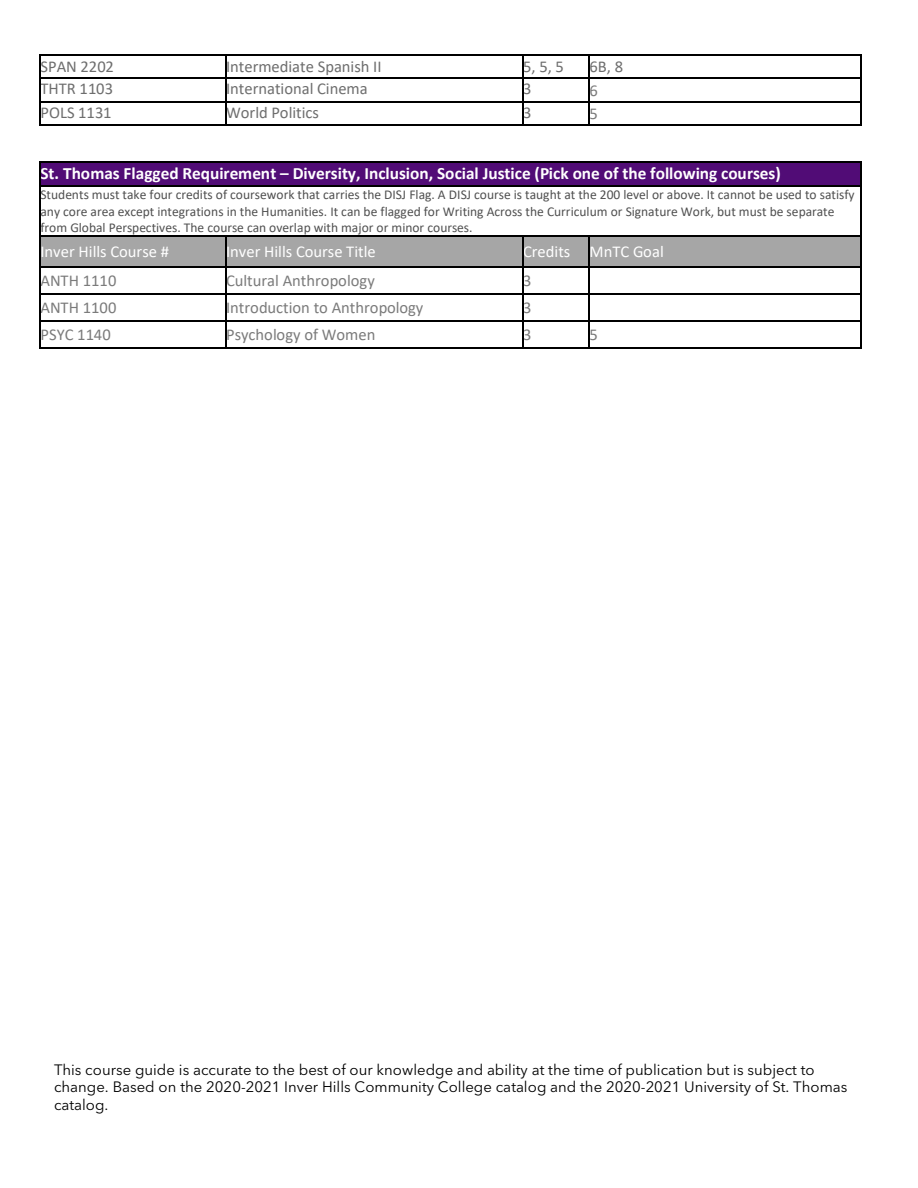
<style>
.page{position:relative;width:918px;height:1188px;background:#fff}
.page>*{position:absolute;margin:0;border:0;box-sizing:border-box;transform-origin:0 0}
.t1{font:700 17.25px "Calibri";color:#fff}
.t2{font:16.5px "Calibri";color:#7b7b7b}
.t3{font:16.5px "Calibri";color:#6e6e6e}
.t4{font:16.5px "Calibri";color:#fff}
.t5{font:15px/17.7px "Avenir Next LT Pro";color:#000}
.t6{font:13.5px/16.5px "Calibri";color:#505050}
</style>
<div class="page">
<hr style="left:40px;top:54px;width:185px;height:1px;background:#000">
<hr style="left:226px;top:54px;width:296px;height:1px;background:#000">
<hr style="left:523px;top:54px;width:65px;height:1px;background:#000">
<hr style="left:590px;top:54px;width:271px;height:1px;background:#000">
<hr style="left:588px;top:55px;width:2px;height:23px;background:#000">
<hr style="left:40px;top:78px;width:185px;height:1px;background:#000">
<hr style="left:226px;top:78px;width:296px;height:1px;background:#000">
<hr style="left:523px;top:78px;width:65px;height:1px;background:#000">
<hr style="left:590px;top:78px;width:271px;height:1px;background:#000">
<hr style="left:588px;top:79px;width:2px;height:22px;background:#000">
<hr style="left:40px;top:101px;width:185px;height:1px;background:#000">
<hr style="left:226px;top:101px;width:296px;height:1px;background:#000">
<hr style="left:523px;top:101px;width:65px;height:1px;background:#000">
<hr style="left:590px;top:101px;width:271px;height:1px;background:#000">
<svg style="left:39px;top:54px;width:1px;height:72px"></svg>
<hr style="left:40px;top:125px;width:185px;height:1px;background:#000">
<svg style="left:225px;top:54px;width:1px;height:72px"></svg>
<hr style="left:226px;top:125px;width:296px;height:1px;background:#000">
<svg style="left:522px;top:54px;width:1px;height:72px"></svg>
<hr style="left:523px;top:125px;width:65px;height:1px;background:#000">
<hr style="left:588px;top:102px;width:2px;height:23px;background:#000">
<hr style="left:590px;top:125px;width:271px;height:1px;background:#000">
<svg style="left:861px;top:54px;width:1px;height:72px"></svg>
<div style="left:40px;top:163px;width:821px;height:22px;background:#510c76"></div>
<hr style="left:40px;top:161px;width:821px;height:2px;background:#000">
<svg style="left:39px;top:161px;width:1px;height:25px"></svg>
<hr style="left:40px;top:185px;width:821px;height:1px;background:#000">
<svg style="left:861px;top:161px;width:1px;height:25px"></svg>
<hr style="left:39px;top:186px;width:1px;height:50px;background:#000">
<hr style="left:861px;top:186px;width:1px;height:50px;background:#000">
<div style="left:40px;top:237px;width:185px;height:29px;background:#a6a6a6"></div>
<div style="left:226px;top:237px;width:296px;height:29px;background:#a6a6a6"></div>
<div style="left:523px;top:237px;width:65px;height:29px;background:#a6a6a6"></div>
<div style="left:590px;top:237px;width:271px;height:29px;background:#a6a6a6"></div>
<hr style="left:40px;top:236px;width:185px;height:1px;background:#000">
<hr style="left:226px;top:236px;width:296px;height:1px;background:#000">
<hr style="left:523px;top:236px;width:65px;height:1px;background:#000">
<hr style="left:590px;top:236px;width:271px;height:1px;background:#000">
<hr style="left:588px;top:237px;width:2px;height:29px;background:#000">
<hr style="left:40px;top:266px;width:185px;height:1px;background:#000">
<hr style="left:226px;top:266px;width:296px;height:1px;background:#000">
<hr style="left:523px;top:266px;width:65px;height:1px;background:#000">
<hr style="left:590px;top:266px;width:271px;height:1px;background:#000">
<hr style="left:588px;top:267px;width:2px;height:26px;background:#000">
<hr style="left:40px;top:293px;width:185px;height:1px;background:#000">
<hr style="left:226px;top:293px;width:296px;height:1px;background:#000">
<hr style="left:523px;top:293px;width:65px;height:1px;background:#000">
<hr style="left:590px;top:293px;width:271px;height:1px;background:#000">
<hr style="left:588px;top:294px;width:2px;height:26px;background:#000">
<hr style="left:40px;top:320px;width:185px;height:1px;background:#000">
<hr style="left:226px;top:320px;width:296px;height:1px;background:#000">
<hr style="left:523px;top:320px;width:65px;height:1px;background:#000">
<hr style="left:590px;top:320px;width:271px;height:1px;background:#000">
<svg style="left:39px;top:236px;width:1px;height:112px"></svg>
<hr style="left:40px;top:347px;width:185px;height:1px;background:#000">
<svg style="left:225px;top:236px;width:1px;height:112px"></svg>
<hr style="left:226px;top:347px;width:296px;height:1px;background:#000">
<svg style="left:522px;top:236px;width:1px;height:112px"></svg>
<hr style="left:523px;top:347px;width:65px;height:1px;background:#000">
<hr style="left:588px;top:321px;width:2px;height:26px;background:#000">
<hr style="left:590px;top:347px;width:271px;height:1px;background:#000">
<svg style="left:861px;top:236px;width:1px;height:112px"></svg>
<p class="t3" style="left:40px;top:55px;width:75px">SPAN 2202</p>
<p class="t3" style="left:226px;top:55px;width:157px">Intermediate Spanish II</p>
<p class="t3" style="left:523px;top:55px;width:42px">5, 5, 5</p>
<p class="t3" style="left:590px;top:55px;width:35px">6B, 8</p>
<p class="t3" style="left:40px;top:77px;width:74px">THTR 1103</p>
<p class="t3" style="left:226px;top:77px;width:143px">International Cinema</p>
<p class="t3" style="left:523px;top:77px;width:10px">3</p>
<p class="t2" style="left:590px;top:79px;width:10px">6</p>
<p class="t3" style="left:40px;top:101px;width:73px">POLS 1131</p>
<p class="t3" style="left:226px;top:101px;width:95px">World Politics</p>
<p class="t3" style="left:523px;top:101px;width:10px">3</p>
<p class="t2" style="left:590px;top:102px;width:10px">5</p>
<p class="t1" style="left:40px;top:161px;width:742px">St. Thomas Flagged Requirement – Diversity, Inclusion, Social Justice (Pick one of the following courses)</p>
<p class="t6" style="left:40px;top:186px;width:816px">Students must take four credits of coursework that carries the DISJ Flag. A DISJ course is taught at the 200 level or above. It cannot be used to satisfy any core area except integrations in the Humanities. It can be flagged for Writing Across the Curriculum or Signature Work, but must be separate from Global Perspectives. The course can overlap with major or minor courses.</p>
<p class="t4" style="left:40px;top:240px;width:130px">Inver Hills Course #</p>
<p class="t4" style="left:226px;top:240px;width:151px">Inver Hills Course Title</p>
<p class="t4" style="left:523px;top:240px;width:49px">Credits</p>
<p class="t4" style="left:590px;top:240px;width:76px">MnTC Goal</p>
<p class="t2" style="left:40px;top:269px;width:77px">ANTH 1110</p>
<p class="t2" style="left:226px;top:269px;width:150px">Cultural Anthropology</p>
<p class="t2" style="left:523px;top:269px;width:10px">3</p>
<p class="t2" style="left:40px;top:296px;width:77px">ANTH 1100</p>
<p class="t2" style="left:226px;top:296px;width:199px">Introduction to Anthropology</p>
<p class="t2" style="left:523px;top:296px;width:10px">3</p>
<p class="t2" style="left:40px;top:323px;width:72px">PSYC 1140</p>
<p class="t2" style="left:226px;top:323px;width:151px">Psychology of Women</p>
<p class="t2" style="left:523px;top:323px;width:10px">3</p>
<p class="t2" style="left:590px;top:323px;width:10px">5</p>
<p class="t5" style="left:54px;top:1061px;width:795px">This course guide is accurate to the best of our knowledge and ability at the time of publication but is subject to change. Based on the 2020-2021 Inver Hills Community College catalog and the 2020-2021 University of St. Thomas catalog.</p>
</div>
